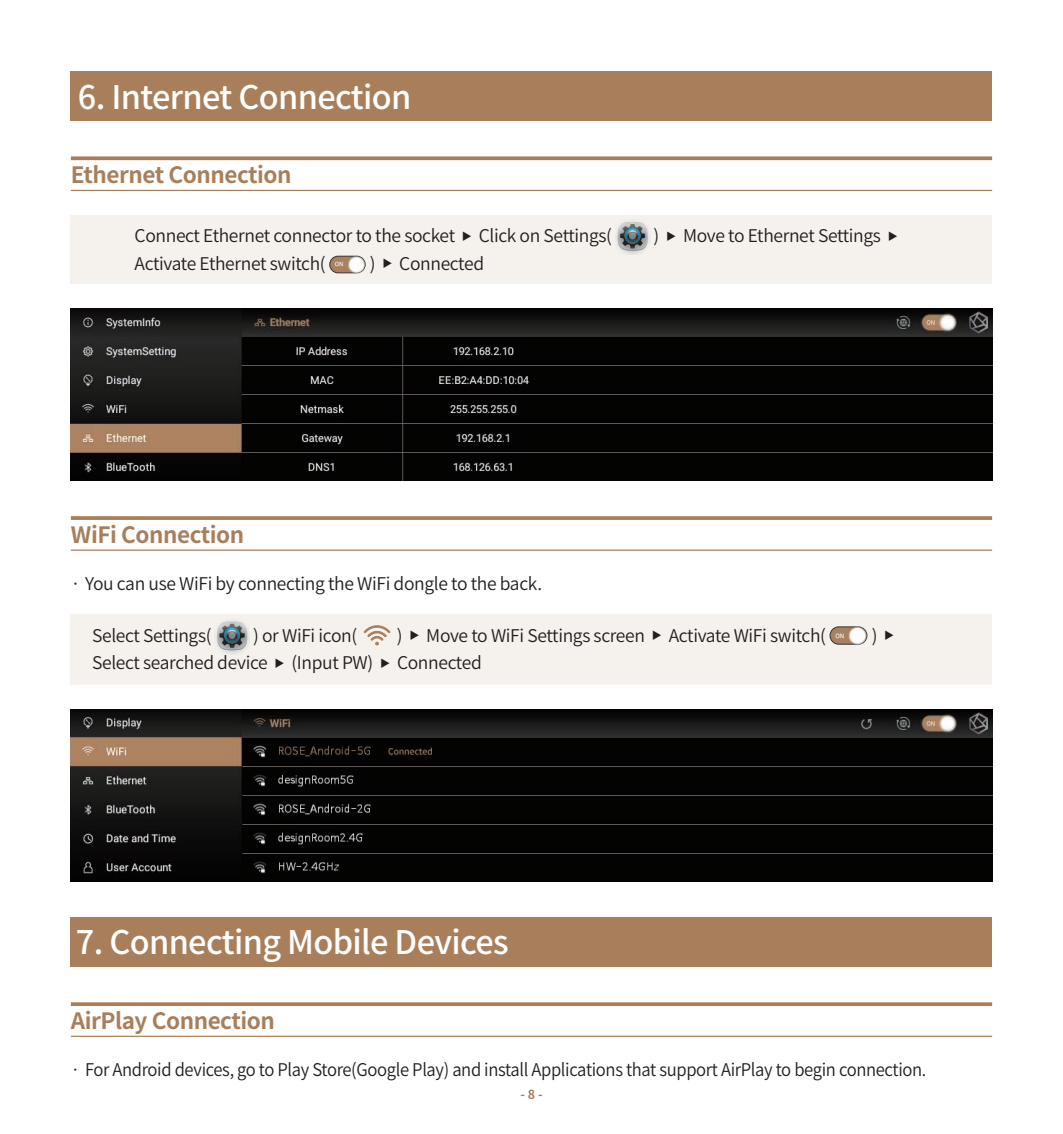
<style>
.page{position:relative;width:1063px;height:1134px;background:#fff}
.page>*{position:absolute;margin:0;border:0;box-sizing:border-box;transform-origin:0 0}
.t1{font:500 32.5px "Noto Sans CJ Kkr";letter-spacing:-.02em;color:#fff}
.t2{font:700 22.5px "Noto Sans CJ Kkr";letter-spacing:-.02em;color:#a97f5b}
.t3{font:600 17.5px "Noto Sans CJ Kkr";letter-spacing:-.02em;color:#231f20}
.t4{font:600 17.5px "Noto Sans CJ Kkr";letter-spacing:-.02em;color:#231f20;scale:.95 1}
.t5{font:700 12.5px "Noto Sans CJ Kkr";color:#a97f5b}
.t6{font:6.25px "Nanum Square B";color:#fff}
.t7{font:6px "Nanum Square B";color:#fff}
.s1{font-size:10px}
</style>
<div class="page">
<div style="left:71px;top:71px;width:921px;height:49px;background:#a97f5b"></div>
<hr style="left:71px;top:1036px;width:921px;height:1px;background:#a97f5b">
<svg style="left:71px;top:1002px;width:921px;height:4px;background:#af8866"></svg>
<div style="left:71px;top:917px;width:921px;height:50px;background:#a97f5b"></div>
<div style="left:71px;top:614px;width:921px;height:71px;background:#f5f2ee"></div>
<hr style="left:71px;top:549px;width:921px;height:2px;background:#a97f5b">
<svg style="left:71px;top:516px;width:921px;height:4px;background:#ad8664"></svg>
<img style="left:71px;top:710px;width:921px;height:172px">
<img style="left:216px;top:630px;width:33px;height:24px">
<svg style="left:217px;top:621px;width:30px;height:29px"></svg>
<svg style="left:364px;top:625px;width:27px;height:20px"></svg>
<svg style="left:830px;top:627px;width:37px;height:17px"></svg>
<div style="left:830px;top:626px;width:37px;height:19px;border:1px solid #333;border-radius:9px"></div>
<img style="left:836px;top:626px;width:32px;height:19px">
<img style="left:71px;top:309px;width:921px;height:172px">
<div style="left:71px;top:216px;width:921px;height:68px;background:#f5f2ee"></div>
<svg style="left:71px;top:156px;width:921px;height:4px;background:#b28c6c"></svg>
<hr style="left:71px;top:190px;width:921px;height:1px;background:#a97f5b">
<img style="left:616px;top:231px;width:33px;height:24px">
<svg style="left:618px;top:221px;width:30px;height:30px"></svg>
<svg style="left:330px;top:256px;width:35px;height:17px"></svg>
<div style="left:329px;top:256px;width:37px;height:17px;border:1px solid #333;border-radius:8px"></div>
<img style="left:335px;top:255px;width:31px;height:19px">
<h1 class="t1" style="left:78px;top:78px;width:335px">6. Internet Connection</h1>
<p class="t2" style="left:71px;top:162px;width:222px">Ethernet Connection</p>
<p class="t3" style="left:135px;top:226px;width:479px">Connect Ethernet connector to the socket <span class="s1">▶</span> Click on Settings(</p>
<p class="t3" style="left:654px;top:226px;width:246px">) <span class="s1">▶</span> Move to Ethernet Settings <span class="s1">▶</span></p>
<p class="t3" style="left:135px;top:253px;width:193px">Activate Ethernet switch(</p>
<p class="t7" style="left:335px;top:261px;width:10px">ON</p>
<p class="t3" style="left:370px;top:253px;width:116px">) <span class="s1">▶</span> Connected</p>
<p class="t2" style="left:71px;top:522px;width:175px">WiFi Connection</p>
<p class="t3" style="left:71px;top:573px;width:473px">· You can use WiFi by connecting the WiFi dongle to the back.</p>
<p class="t3" style="left:92px;top:625px;width:121px">Select Settings(</p>
<p class="t3" style="left:253px;top:625px;width:106px">) or WiFi icon(</p>
<p class="t3" style="left:397px;top:625px;width:431px">) <span class="s1">▶</span> Move to WiFi Settings screen <span class="s1">▶</span> Activate WiFi switch(</p>
<p class="t6" style="left:835px;top:632px;width:10px">ON</p>
<p class="t3" style="left:872px;top:625px;width:24px">) <span class="s1">▶</span></p>
<p class="t3" style="left:92px;top:653px;width:391px">Select searched device <span class="s1">▶</span> (Input PW) <span class="s1">▶</span> Connected</p>
<h1 class="t1" style="left:76px;top:924px;width:434px">7. Connecting Mobile Devices</h1>
<p class="t2" style="left:71px;top:1008px;width:206px">AirPlay Connection</p>
<p class="t4" style="left:71px;top:1060px;width:902px">· For Android devices, go to Play Store(Google Play) and install Applications that support AirPlay to begin connection.</p>
<p class="t5" style="left:520px;top:1087px;width:24px">- 8 -</p>
</div>
